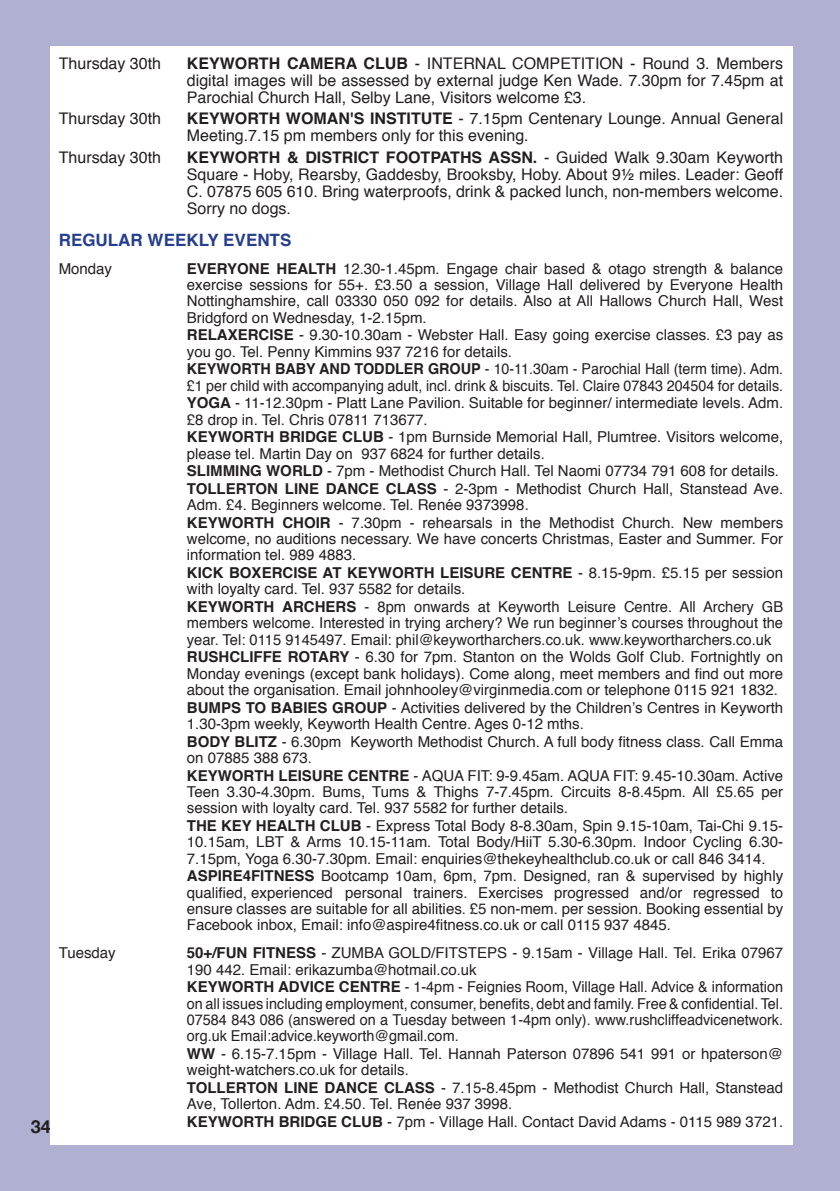
<style>
.page{position:relative;width:840px;height:1191px;background:#fff}
.page>*{position:absolute;margin:0;border:0;box-sizing:border-box;transform-origin:0 0}
.t1{font:700 18px "Helvetica Neue";color:#231f20}
.t2{font:700 17px "Helvetica";color:#253f8e}
.t3{font:16px/17px "Helvetica";color:#231f20;text-align:justify}
.t4{font:15px/16.8px "Helvetica";color:#231f20}
.s1{font-weight:700}
</style>
<div class="page">
<div style="left:0;top:0;width:839px;height:1191px;background:#afb0d2"></div>
<div style="left:51px;top:46px;width:741px;height:1098px;background:#fff"></div>
<p class="t1" style="left:31px;top:1112px;width:22px">34</p>
<p class="t3" style="left:59px;top:55px;width:104px">Thursday 30th</p>
<p class="t3" style="left:187px;top:55px;width:597px"><span class="s1">KEYWORTH CAMERA CLUB</span> - INTERNAL COMPETITION - Round 3. Members digital images will be assessed by external judge Ken Wade. 7.30pm for 7.45pm at Parochial Church Hall, Selby Lane, Visitors welcome £3.</p>
<p class="t3" style="left:59px;top:111px;width:104px">Thursday 30th</p>
<p class="t3" style="left:187px;top:111px;width:597px"><span class="s1">KEYWORTH WOMAN'S INSTITUTE</span> - 7.15pm Centenary Lounge. Annual General<br>Meeting.7.15 pm members only for this evening.</p>
<p class="t3" style="left:59px;top:149px;width:104px">Thursday 30th</p>
<p class="t3" style="left:187px;top:149px;width:597px"><span class="s1">KEYWORTH &amp; DISTRICT FOOTPATHS ASSN.</span> - Guided Walk 9.30am Keyworth Square - Hoby, Rearsby, Gaddesby, Brooksby, Hoby. About 9½ miles. Leader: Geoff C. 07875 605 610. Bring waterproofs, drink &amp; packed lunch, non-members welcome.<br>Sorry no dogs.</p>
<p class="t2" style="left:59px;top:226px;width:234px">REGULAR WEEKLY EVENTS</p>
<p class="t4" style="left:59px;top:260px;width:55px">Monday</p>
<p class="t4" style="left:187px;top:260px;width:597px"><span class="s1">EVERYONE HEALTH</span> 12.30-1.45pm. Engage chair based &amp; otago strength &amp; balance exercise sessions for 55+. £3.50 a session, Village Hall delivered by Everyone Health Nottinghamshire, call 03330 050 092 for details. Also at All Hallows Church Hall, West Bridgford on Wednesday, 1-2.15pm.<br><span class="s1">RELAXERCISE</span> - 9.30-10.30am - Webster Hall. Easy going exercise classes. £3 pay as you go. Tel. Penny Kimmins 937 7216 for details.<br><span class="s1">KEYWORTH BABY AND TODDLER GROUP</span> - 10-11.30am - Parochial Hall (term time). Adm. £1 per child with accompanying adult, incl. drink &amp; biscuits. Tel. Claire 07843 204504 for details.<br><span class="s1">YOGA</span> - 11-12.30pm - Platt Lane Pavilion. Suitable for beginner/ intermediate levels. Adm. £8 drop in. Tel. Chris 07811 713677.<br><span class="s1">KEYWORTH BRIDGE CLUB</span> - 1pm Burnside Memorial Hall, Plumtree. Visitors welcome, please tel. Martin Day on 937 6824 for further details.<br><span class="s1">SLIMMING WORLD</span> - 7pm - Methodist Church Hall. Tel Naomi 07734 791 608 for details.<br><span class="s1">TOLLERTON LINE DANCE CLASS</span> - 2-3pm - Methodist Church Hall, Stanstead Ave.<br>Adm. £4. Beginners welcome. Tel. Renée 9373998.<br><span class="s1">KEYWORTH CHOIR</span> - 7.30pm - rehearsals in the Methodist Church. New members welcome, no auditions necessary. We have concerts Christmas, Easter and Summer. For information tel. 989 4883.<br><span class="s1">KICK BOXERCISE AT KEYWORTH LEISURE CENTRE</span> - 8.15-9pm. £5.15 per session with loyalty card. Tel. 937 5582 for details.<br><span class="s1">KEYWORTH ARCHERS</span> - 8pm onwards at Keyworth Leisure Centre. All Archery GB members welcome. Interested in trying archery? We run beginner’s courses throughout the year. Tel: 0115 9145497. Email: phil@keywortharchers.co.uk. www.keywortharchers.co.uk <span class="s1">RUSHCLIFFE ROTARY</span> - 6.30 for 7pm. Stanton on the Wolds Golf Club. Fortnightly on Monday evenings (except bank holidays). Come along, meet members and find out more about the organisation. Email johnhooley@virginmedia.com or telephone 0115 921 1832.<br><span class="s1">BUMPS TO BABIES GROUP</span> - Activities delivered by the Children’s Centres in Keyworth 1.30-3pm weekly, Keyworth Health Centre. Ages 0-12 mths.<br><span class="s1">BODY BLITZ</span> - 6.30pm Keyworth Methodist Church. A full body fitness class. Call Emma on 07885 388 673.<br><span class="s1">KEYWORTH LEISURE CENTRE</span> - AQUA FIT: 9-9.45am. AQUA FIT: 9.45-10.30am. Active Teen 3.30-4.30pm. Bums, Tums &amp; Thighs 7-7.45pm. Circuits 8-8.45pm. All £5.65 per session with loyalty card. Tel. 937 5582 for further details.<br><span class="s1">THE KEY HEALTH CLUB</span> - Express Total Body 8-8.30am, Spin 9.15-10am, Tai-Chi 9.15- 10.15am, LBT &amp; Arms 10.15-11am. Total Body/HiiT 5.30-6.30pm. Indoor Cycling 6.30- 7.15pm, Yoga 6.30-7.30pm. Email: enquiries@thekeyhealthclub.co.uk or call 846 3414.<br><span class="s1">ASPIRE4FITNESS</span> Bootcamp 10am, 6pm, 7pm. Designed, ran &amp; supervised by highly qualified, experienced personal trainers. Exercises progressed and/or regressed to ensure classes are suitable for all abilities. £5 non-mem. per session. Booking essential by Facebook inbox, Email: info@aspire4fitness.co.uk or call 0115 937 4845.</p>
<p class="t4" style="left:59px;top:945px;width:58px">Tuesday</p>
<p class="t4" style="left:187px;top:945px;width:597px"><span class="s1">50+/FUN FITNESS</span> - ZUMBA GOLD/FITSTEPS - 9.15am - Village Hall. Tel. Erika 07967<br>190 442. Email: erikazumba@hotmail.co.uk<br><span class="s1">KEYWORTH ADVICE CENTRE</span> - 1-4pm - Feignies Room, Village Hall. Advice &amp; information on all issues including employment, consumer, benefits, debt and family. Free &amp; confidential. Tel.<br>07584 843 086 (answered on a Tuesday between 1-4pm only). www.rushcliffeadvicenetwork. org.uk Email:advice.keyworth@gmail.com.<br><span class="s1">WW</span> - 6.15-7.15pm - Village Hall. Tel. Hannah Paterson 07896 541 991 or hpaterson@ weight-watchers.co.uk for details.<br><span class="s1">TOLLERTON LINE DANCE CLASS</span> - 7.15-8.45pm - Methodist Church Hall, Stanstead Ave, Tollerton. Adm. £4.50. Tel. Renée 937 3998.<br><span class="s1">KEYWORTH BRIDGE CLUB</span> - 7pm - Village Hall. Contact David Adams - 0115 989 3721.</p>
</div>
